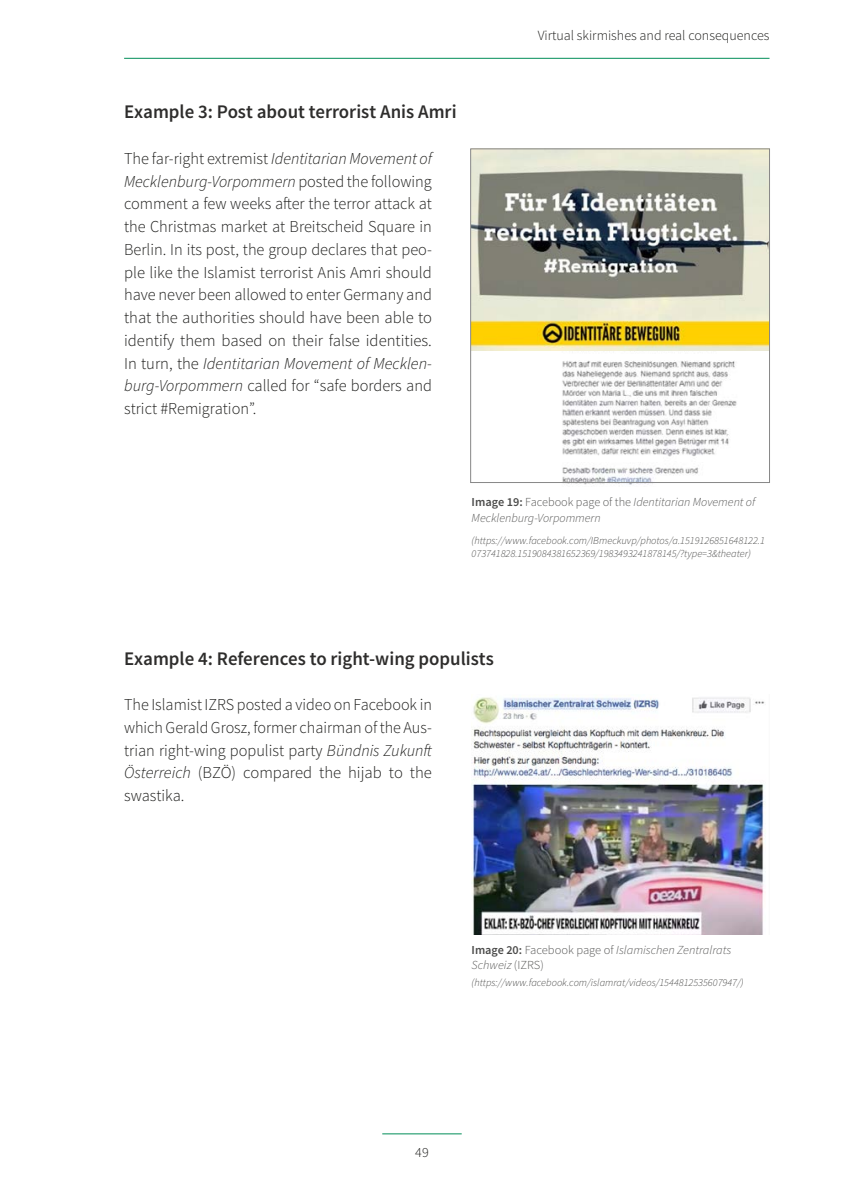
<style>
.page{position:relative;width:844px;height:1191px;background:#fff}
.page>*{position:absolute;margin:0;border:0;box-sizing:border-box;transform-origin:0 0}
.t1{font:600 19.25px "Source Sans Pro";color:#2e2d2c}
.t2{font:300 16.62px/22.8px "Source Sans Pro";color:#1d1d1b;text-align:justify}
.t3{font:300 14px "Source Sans Pro";color:#1d1d1b}
.t4{font:italic 300 12.25px/15.8px "Source Sans Pro";color:#575756}
.t5{font:italic 300 10.5px/12.2px "Source Sans Pro";color:#4b4b4a}
.s1{font-style:italic}
.s2{font-weight:600;font-style:normal;color:#4b4b4a}
.s3{font-style:normal}
</style>
<div class="page">
<hr style="left:382px;top:1133px;width:79px;height:1px;background:#008d58">
<hr style="left:124px;top:58px;width:645px;height:1px;background:#008d58">
<img style="left:562px;top:361px;width:175px;height:124px">
<img style="left:472px;top:148px;width:297px;height:203px">
<img style="left:472px;top:694px;width:294px;height:240px">
<div style="left:470px;top:149px;width:299px;height:334px;border:1px solid #878787"></div>
<p class="t1" style="left:124px;top:100px;width:334px">Example 3: Post about terrorist Anis Amri</p>
<p class="t2" style="left:124px;top:147px;width:309px">The far-right extremist <span class="s1">Identitarian Movement of Mecklenburg-Vorpommern</span> posted the following comment a few weeks after the terror attack at the Christmas market at Breitscheid Square in Berlin. In its post, the group declares that peo&shy;ple like the Islamist terrorist Anis Amri should have never been allowed to enter Germany and that the authorities should have been able to identify them based on their false identities.<br>In turn, the <span class="s1">Identitarian Movement of Mecklen&shy;burg-Vorpommern</span> called for “safe borders and strict #Remigration”.</p>
<p class="t3" style="left:537px;top:27px;width:233px">Virtual skirmishes and real consequences</p>
<p class="t4" style="left:471px;top:494px;width:285px"><span class="s2">Image 19:</span> <span class="s3">Facebook page of the</span> Identitarian Movement of<br>Mecklenburg-Vorpommern</p>
<p class="t5" style="left:471px;top:535px;width:295px">(https://www.facebook.com/IBmeckuvp/photos/a.1519126851648122.1<br>073741828.1519084381652369/1983493241878145/?type=3&amp;theater)</p>
<p class="t1" style="left:124px;top:646px;width:371px">Example 4: References to right-wing populists</p>
<p class="t2" style="left:124px;top:693px;width:309px">The Islamist IZRS posted a video on Facebook in which Gerald Grosz, former chairman of the Aus&shy;trian right-wing populist party <span class="s1">Bündnis Zukunft Österreich</span> (BZÖ) compared the hijab to the swastika.</p>
<p class="t4" style="left:471px;top:941px;width:261px"><span class="s2">Image 20:</span> <span class="s3">Facebook page of</span> Islamischen Zentralrats<br>Schweiz <span class="s3">(IZRS)</span></p>
<p class="t5" style="left:471px;top:976px;width:273px">(https://www.facebook.com/islamrat/videos/1544812535607947/)</p>
<p class="t3" style="left:415px;top:1143px;width:15px">49</p>
</div>
